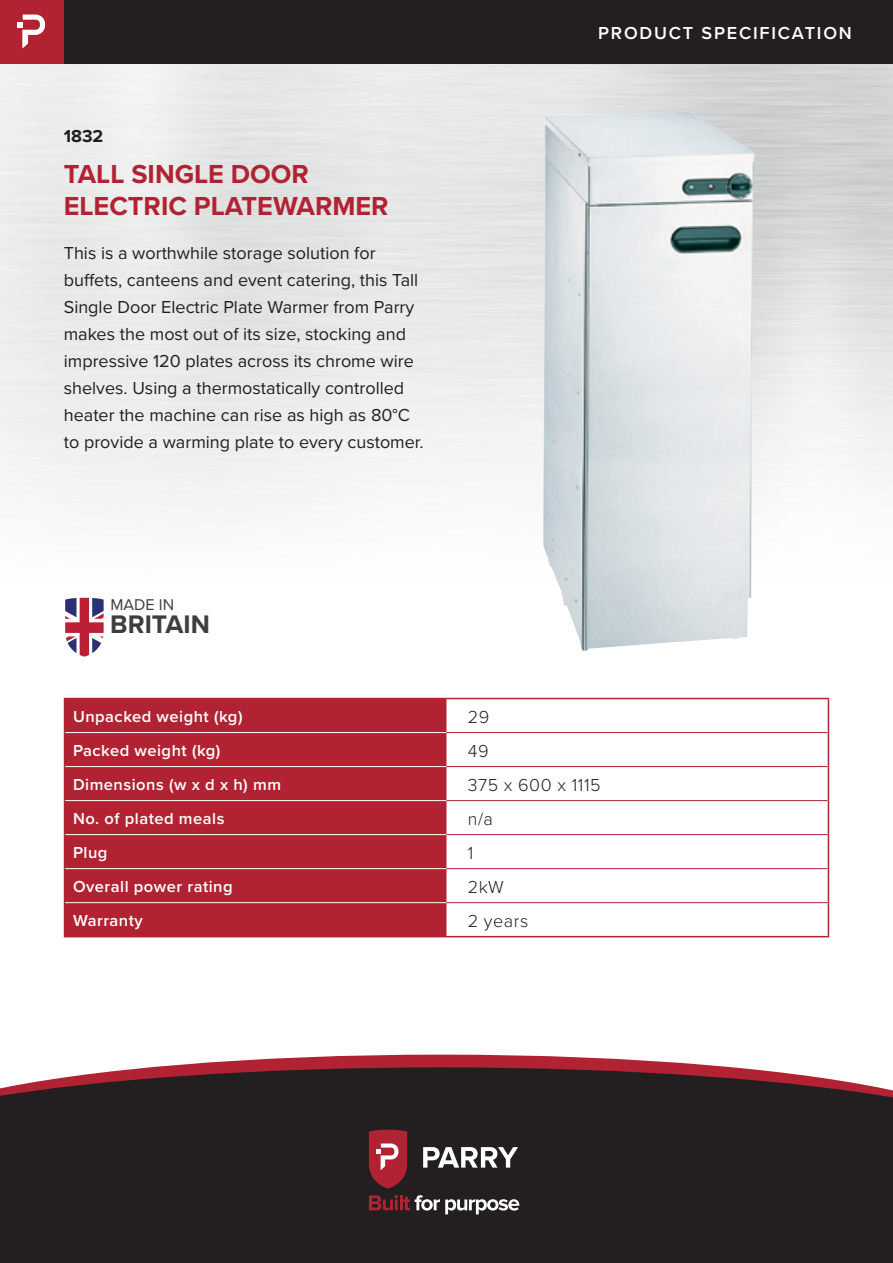
<style>
.page{position:relative;width:893px;height:1263px;background:#fff}
.page>*{position:absolute;margin:0;border:0;box-sizing:border-box;transform-origin:0 0}
.t1{font:700 27px/32.4px "Proxima Nova";color:#b12332}
.t2{font:700 26.4px "Proxima Nova";color:#3e3e3f}
.t3{font:18px/27px "Proxima Nova";color:#231f20}
.t4{font:300 18px "Proxima Nova";letter-spacing:.03em;color:#231f20}
.t5{font:600 18px "Proxima Nova";letter-spacing:.1em;color:#fff}
.t6{font:700 18px "Proxima Nova";color:#231f20}
.t7{font:600 16.5px "Proxima Nova";letter-spacing:.03em;color:#fff}
.t8{font:16.2px "Proxima Nova";color:#3e3e3f}
</style>
<div class="page">
<div style="left:0;top:1100px;width:893px;height:163px;background:#231f20"></div>
<svg style="left:0;top:1054px;width:893px;height:46px"></svg>
<div style="left:65px;top:699px;width:381px;height:237px;background:#b12332"></div>
<hr style="left:64px;top:698px;width:382px;height:1px;background:#b12332">
<hr style="left:64px;top:699px;width:1px;height:33px;background:#b12332">
<hr style="left:446px;top:698px;width:383px;height:1px;background:#b12332">
<hr style="left:828px;top:699px;width:1px;height:33px;background:#b12332">
<hr style="left:64px;top:732px;width:1px;height:34px;background:#b12332">
<hr style="left:828px;top:732px;width:1px;height:34px;background:#b12332">
<hr style="left:64px;top:766px;width:1px;height:34px;background:#b12332">
<hr style="left:828px;top:766px;width:1px;height:34px;background:#b12332">
<hr style="left:64px;top:800px;width:1px;height:35px;background:#b12332">
<hr style="left:828px;top:800px;width:1px;height:35px;background:#b12332">
<hr style="left:64px;top:835px;width:1px;height:34px;background:#b12332">
<hr style="left:828px;top:835px;width:1px;height:34px;background:#b12332">
<hr style="left:64px;top:869px;width:1px;height:34px;background:#b12332">
<hr style="left:828px;top:869px;width:1px;height:34px;background:#b12332">
<hr style="left:64px;top:903px;width:1px;height:33px;background:#b12332">
<hr style="left:828px;top:903px;width:1px;height:33px;background:#b12332">
<hr style="left:65px;top:732px;width:381px;height:1px;background:#fff">
<hr style="left:65px;top:766px;width:381px;height:1px;background:#fff">
<hr style="left:65px;top:800px;width:381px;height:1px;background:#fff">
<hr style="left:65px;top:834px;width:381px;height:1px;background:#fff">
<hr style="left:65px;top:868px;width:381px;height:1px;background:#fff">
<hr style="left:65px;top:902px;width:381px;height:1px;background:#fff">
<hr style="left:446px;top:732px;width:382px;height:1px;background:#b12332">
<hr style="left:446px;top:766px;width:382px;height:1px;background:#b12332">
<hr style="left:446px;top:800px;width:382px;height:1px;background:#b12332">
<hr style="left:446px;top:834px;width:382px;height:1px;background:#b12332">
<hr style="left:446px;top:868px;width:382px;height:1px;background:#b12332">
<hr style="left:446px;top:902px;width:382px;height:1px;background:#b12332">
<hr style="left:446px;top:936px;width:383px;height:1px;background:#b12332">
<hr style="left:64px;top:936px;width:382px;height:1px;background:#b12332">
<div style="left:0;top:0;width:893px;height:64px;background:#231f20"></div>
<div style="left:0;top:0;width:64px;height:64px;background:#b12332"></div>
<svg style="left:17px;top:15px;width:28px;height:33px"></svg>
<svg style="left:423px;top:1147px;width:95px;height:20px"></svg>
<svg style="left:369px;top:1130px;width:38px;height:58px;background:#a93844"></svg>
<svg style="left:369px;top:1195px;width:150px;height:19px"></svg>
<svg style="left:65px;top:598px;width:39px;height:59px"></svg>
<img style="left:543px;top:111px;width:212px;height:540px">
<p class="t6" style="left:64px;top:125px;width:41px">1832</p>
<h1 class="t1" style="left:64px;top:158px;width:326px">TALL SINGLE DOOR<br>ELECTRIC PLATEWARMER</h1>
<p class="t3" style="left:64px;top:240px;width:361px">This is a worthwhile storage solution for buffets, canteens and event catering, this Tall Single Door Electric Plate Warmer from Parry makes the most out of its size, stocking and impressive 120 plates across its chrome wire shelves. Using a thermostatically controlled heater the machine can rise as high as 80°C to provide a warming plate to every customer.</p>
<p class="t8" style="left:111px;top:595px;width:65px">MADE IN</p>
<h2 class="t2" style="left:110px;top:608px;width:101px">BRITAIN</h2>
<p class="t5" style="left:598px;top:22px;width:255px">PRODUCT SPECIFICATION</p>
<p class="t7" style="left:73px;top:707px;width:171px">Unpacked weight (kg)</p>
<p class="t4" style="left:468px;top:706px;width:23px">29</p>
<p class="t7" style="left:73px;top:741px;width:149px">Packed weight (kg)</p>
<p class="t4" style="left:468px;top:740px;width:22px">49</p>
<p class="t7" style="left:73px;top:775px;width:210px">Dimensions (w x d x h) mm</p>
<p class="t4" style="left:468px;top:774px;width:134px">375 x 600 x 1115</p>
<p class="t7" style="left:73px;top:809px;width:153px">No. of plated meals</p>
<p class="t4" style="left:468px;top:808px;width:27px">n/a</p>
<p class="t7" style="left:73px;top:843px;width:36px">Plug</p>
<p class="t4" style="left:468px;top:842px;width:7px">1</p>
<p class="t7" style="left:73px;top:877px;width:161px">Overall power rating</p>
<p class="t4" style="left:468px;top:876px;width:37px">2kW</p>
<p class="t7" style="left:73px;top:911px;width:71px">Warranty</p>
<p class="t4" style="left:468px;top:910px;width:62px">2 years</p>
</div>
